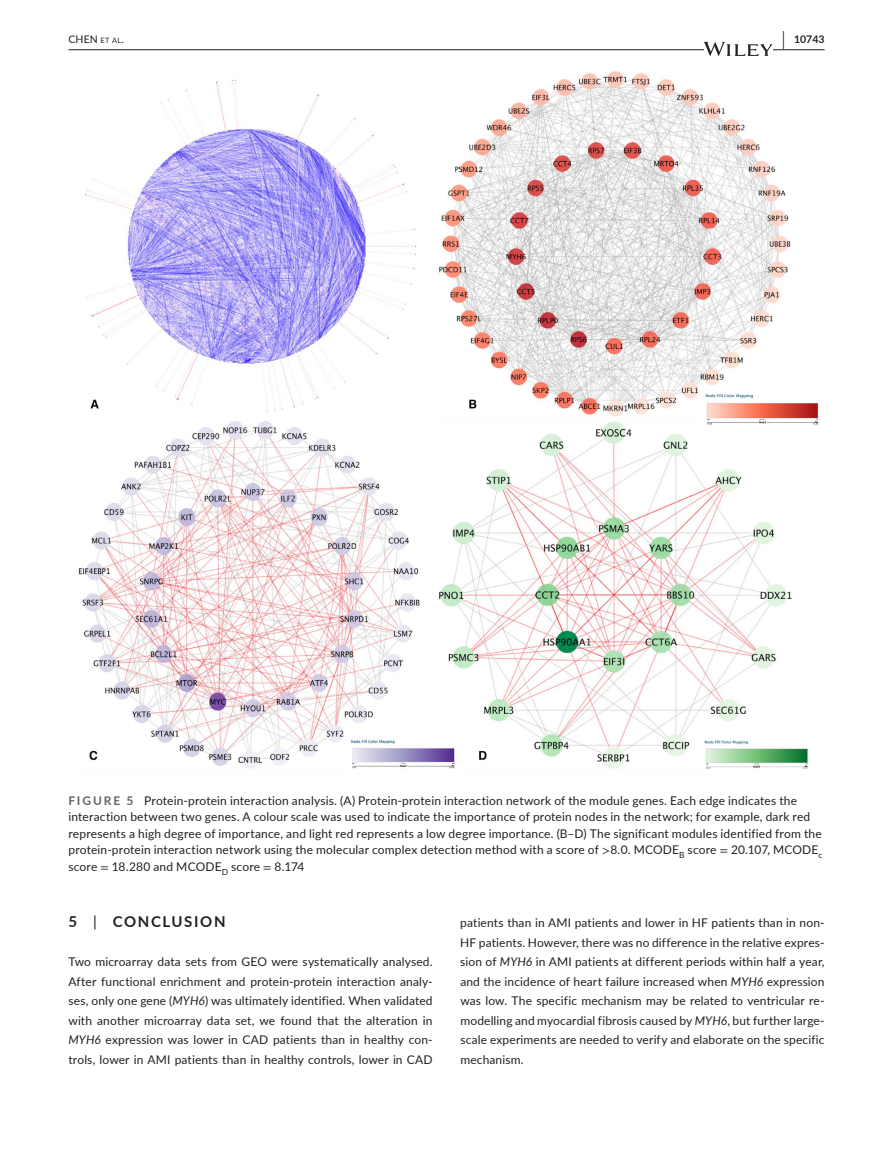
<style>
.page{position:relative;width:893px;height:1174px;background:#fff}
.page>*{position:absolute;margin:0;border:0;box-sizing:border-box;transform-origin:0 0}
.t1{font:700 15px "Lato";letter-spacing:.11em;color:#231f20}
.t2{font:12px/19.5px "Lato";letter-spacing:.015em;color:#231f20;text-align:justify}
.t3{font:10.5px "Lato";color:#231f20}
.t4{font:700 10.5px "Lato";color:#231f20}
.s1{font-size:7.35px}
.s2{font-size:19.5px}
.s3{font-weight:700;color:#636366}
.s4{font-family:"STIX"}
.s5{font-weight:400}
.s6{font-style:italic}
</style>
<div class="page">
<hr style="left:68px;top:49px;width:756px;height:1px;background:#231f20">
<svg style="left:704px;top:42px;width:69px;height:14px"></svg>
<img style="left:78px;top:71px;width:741px;height:698px">
<p class="t3" style="left:68px;top:31px;width:57px">CHEN <span class="s1">et al</span>.</p>
<p class="t4" style="left:782px;top:31px;width:44px"><span class="s2">|</span> 10743</p>
<p class="t2" style="left:68px;top:791px;width:756px;line-height:16.5px;text-align:left"><span class="s3">FIGURE 5</span> Protein-protein interaction analysis. (A) Protein-protein interaction network of the module genes. Each edge indicates the interaction between two genes. A colour scale was used to indicate the importance of protein nodes in the network; for example, dark red represents a high degree of importance, and light red represents a low degree importance. (B–D) The significant modules identified from the protein-protein interaction network using the molecular complex detection method with a score of <span class="s4">&gt;</span>8.0. MCODE<sub>B</sub> score <span class="s4">=</span> 20.107, MCODE<sub>c </sub>score <span class="s4">=</span> 18.280 and MCODE<sub>D</sub> score <span class="s4">=</span> 8.174</p>
<p class="t1" style="left:68px;top:911px;width:159px">5 <span class="s5">|</span> CONCLUSION</p>
<p class="t2" style="left:68px;top:951px;width:366px">Two microarray data sets from GEO were systematically analysed.<br>After functional enrichment and protein-protein interaction analy&shy;ses, only one gene (<span class="s6">MYH6</span>) was ultimately identified. When validated with another microarray data set, we found that the alteration in <span class="s6">MYH6</span> expression was lower in CAD patients than in healthy con&shy;trols, lower in AMI patients than in healthy controls, lower in CAD</p>
<p class="t2" style="left:460px;top:912px;width:366px">patients than in AMI patients and lower in HF patients than in non-HF patients. However, there was no difference in the relative expres&shy;sion of <span class="s6">MYH6</span> in AMI patients at different periods within half a year, and the incidence of heart failure increased when <span class="s6">MYH6</span> expression was low. The specific mechanism may be related to ventricular re&shy;modelling and myocardial fibrosis caused by <span class="s6">MYH6</span>, but further large&shy;scale experiments are needed to verify and elaborate on the specific mechanism.</p>
</div>
